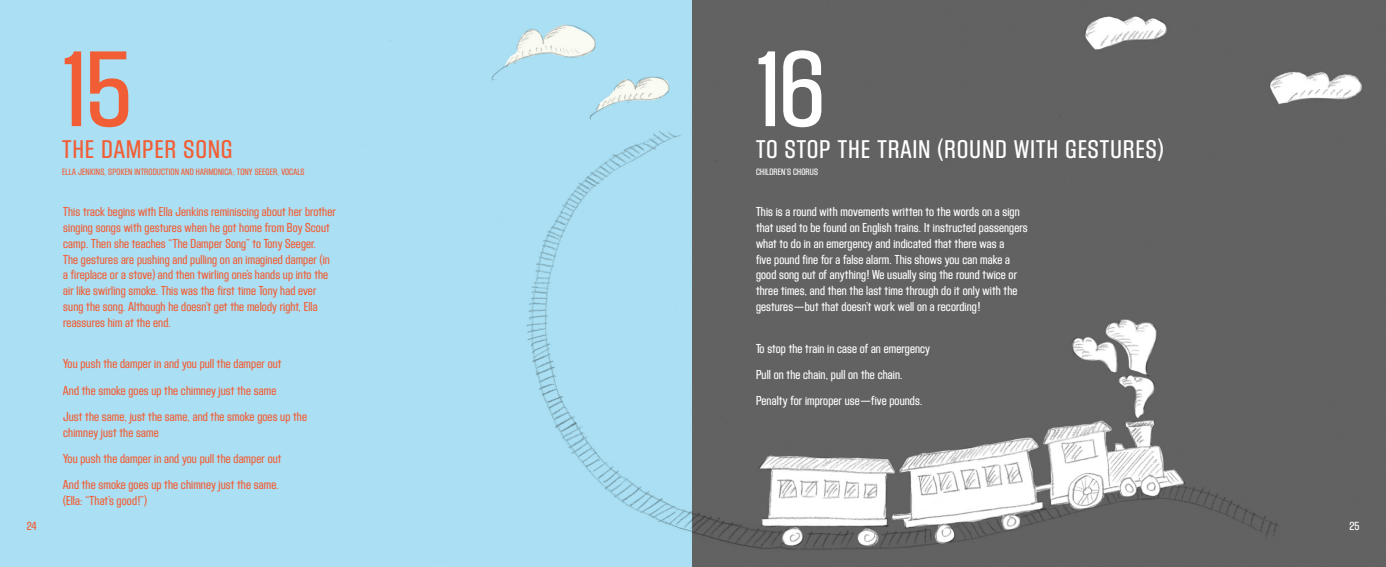
<style>
.page{position:relative;width:1386px;height:567px;background:#fff}
.page>*{position:absolute;margin:0;border:0;box-sizing:border-box;transform-origin:0 0}
.Number{font:500 condensed 112px "Block Gothic RR";color:#fff}
.Number-2{font:500 condensed 112px "Block Gothic RR";color:#f15e36}
.Track_Title{font:500 condensed 26.6px "Block Gothic RR";letter-spacing:.05em;color:#fff}
.Track_Title-2{font:500 condensed 26.6px "Block Gothic RR";letter-spacing:.05em;color:#f15e36}
.Description{font:500 condensed 13.65px/15.8px "Block Gothic RR";letter-spacing:.01em;color:#f15e36}
.Description-2{font:500 condensed 13.65px/15.8px "Block Gothic RR";letter-spacing:.01em;color:#fff}
.Lyrics{font:500 condensed 13.65px/15.8px "Block Gothic RR";letter-spacing:.01em;color:#f15e36}
.Lyrics-2{font:500 condensed 13.65px "Block Gothic RR";letter-spacing:.01em;color:#fff}
.Page_Number{font:500 condensed 12.25px "Block Gothic RR";color:#f15e36}
.t1{font:500 condensed 12.25px "Block Gothic RR";color:#fff}
.Track_Credits{font:500 condensed 9.62px "Block Gothic RR";letter-spacing:.02em;color:#f15e36}
.Track_Credits-2{font:500 condensed 9.62px "Block Gothic RR";letter-spacing:.02em;color:#fff}
</style>
<div class="page">
<img style="left:0;top:0;width:1386px;height:567px">
<p class="Number-2" style="left:53px;top:31px;width:81px">15</p>
<p class="Track_Title-2" style="left:62px;top:135px;width:172px">THE DAMPER SONG</p>
<p class="Track_Credits" style="left:62px;top:167px;width:244px">ELLA JENKINS, SPOKEN INTRODUCTION AND HARMONICA; TONY SEEGER, VOCALS</p>
<p class="Description" style="left:63px;top:205px;width:274px">This track begins with Ella Jenkins reminiscing about her brother singing songs with gestures when he got home from Boy Scout camp. Then she teaches “The Damper Song” to Tony Seeger.<br>The gestures are pushing and pulling on an imagined damper (in a fireplace or a stove) and then twirling one’s hands up into the air like swirling smoke. This was the first time Tony had ever sung the song. Although he doesn’t get the melody right, Ella reassures him at the end.</p>
<p class="Lyrics" style="left:63px;top:357px;width:220px">You push the damper in and you pull the damper out</p>
<p class="Lyrics" style="left:63px;top:383px;width:215px">And the smoke goes up the chimney just the same</p>
<p class="Lyrics" style="left:63px;top:409px;width:245px">Just the same, just the same, and the smoke goes up the chimney just the same</p>
<p class="Lyrics" style="left:63px;top:451px;width:220px">You push the damper in and you pull the damper out</p>
<p class="Lyrics" style="left:63px;top:477px;width:217px">And the smoke goes up the chimney just the same. (Ella: “That’s good!”)</p>
<p class="Number" style="left:747px;top:31px;width:80px">16</p>
<p class="Track_Title" style="left:756px;top:135px;width:409px">TO STOP THE TRAIN (ROUND WITH GESTURES)</p>
<p class="Track_Credits-2" style="left:756px;top:167px;width:64px">CHILDREN’S CHORUS</p>
<p class="Description-2" style="left:756px;top:205px;width:273px">This is a round with movements written to the words on a sign that used to be found on English trains. It instructed passengers what to do in an emergency and indicated that there was a<br>five pound fine for a false alarm. This shows you can make a good song out of anything! We usually sing the round twice or three times, and then the last time through do it only with the gestures—but that doesn’t work well on a recording!</p>
<p class="Lyrics-2" style="left:756px;top:341px;width:176px">To stop the train in case of an emergency</p>
<p class="Lyrics-2" style="left:756px;top:367px;width:148px">Pull on the chain, pull on the chain.</p>
<p class="Lyrics-2" style="left:756px;top:393px;width:168px">Penalty for improper use—five pounds.</p>
<p class="Page_Number" style="left:27px;top:520px;width:11px">24</p>
<p class="t1" style="left:1349px;top:520px;width:12px">25</p>
</div>
